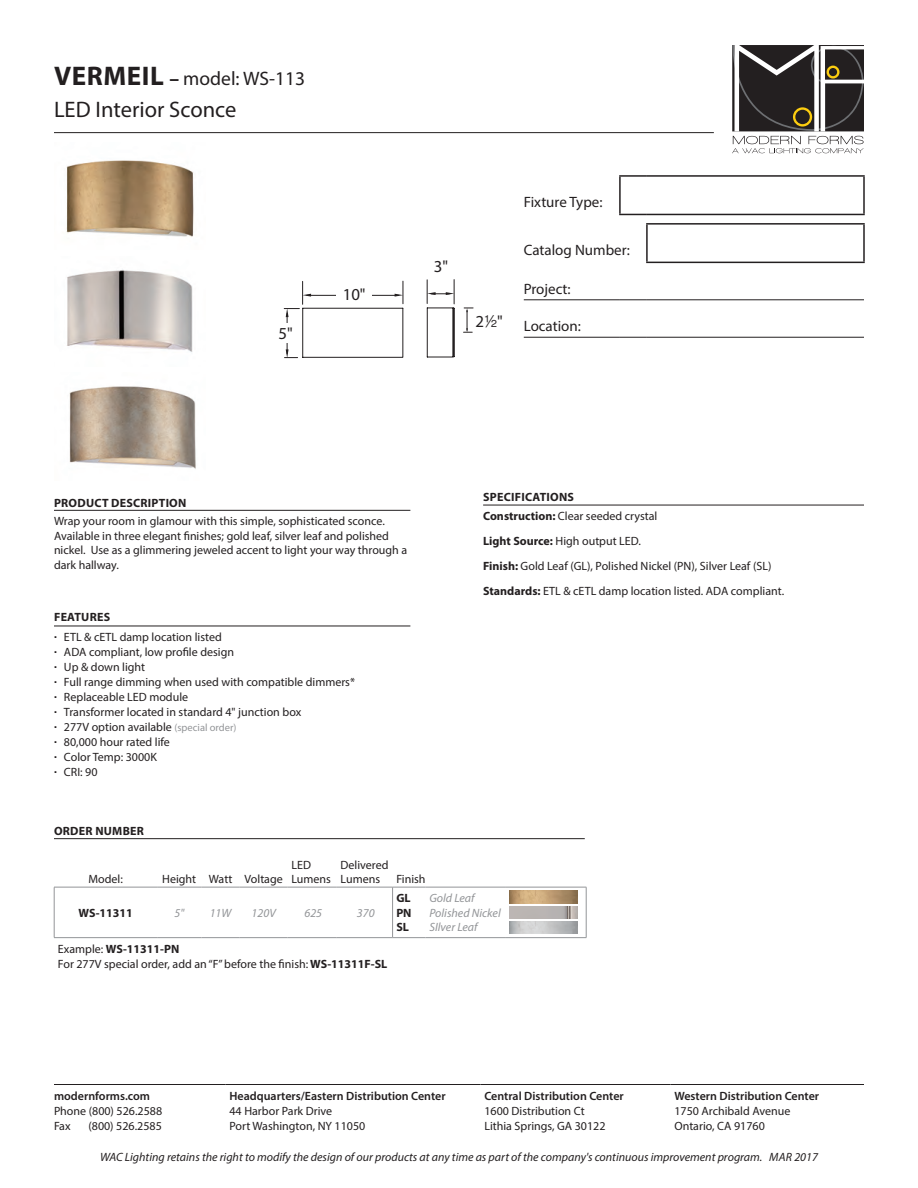
<style>
.page{position:relative;width:918px;height:1188px;background:#fff}
.page>*{position:absolute;margin:0;border:0;box-sizing:border-box;transform-origin:0 0}
.t1{font:22.5px "Myriad Pro";color:#231f20}
.t2{font:19.5px "Myriad Pro";color:#231f20}
.t3{font:16.8px "Myriad Pro";color:#231f20}
.t4{font:15px "Myriad Pro";color:#231f20}
.t5{font:12px/14.4px "Myriad Pro";color:#231f20}
.t6{font:italic 12px "Myriad Pro";color:#231f20}
.t7{font:600 12px "Myriad Pro";color:#231f20}
.t8{font:700 12px/14.4px "Myriad Pro";letter-spacing:.02em;color:#231f20}
.t9{font:italic 12px/14.4px "Myriad Pro";color:#939598}
.s1{font-weight:700;font-size:27px}
.s2{font-weight:700}
.s3{font-family:"Sans Fractions Plain"}
.s4{font-family:"Walkway";font-weight:600}
.s5{font-size:10.5px;color:#939598}
.s6{font-weight:400}
</style>
<div class="page">
<hr style="left:54px;top:132px;width:660px;height:1px;background:#231f20">
<hr style="left:524px;top:300px;width:96px;height:1px;background:#231f20">
<svg style="left:620px;top:300px;width:27px;height:1px"></svg>
<hr style="left:647px;top:300px;width:217px;height:1px;background:#231f20">
<hr style="left:524px;top:337px;width:96px;height:1px;background:#231f20">
<svg style="left:620px;top:337px;width:27px;height:1px"></svg>
<hr style="left:647px;top:337px;width:217px;height:1px;background:#231f20">
<hr style="left:646px;top:223px;width:219px;height:2px;background:#231f20">
<hr style="left:646px;top:225px;width:2px;height:37px;background:#231f20">
<hr style="left:863px;top:225px;width:2px;height:37px;background:#231f20">
<hr style="left:646px;top:262px;width:219px;height:1px;background:#231f20">
<hr style="left:619px;top:175px;width:28px;height:2px;background:#231f20">
<hr style="left:619px;top:177px;width:2px;height:37px;background:#231f20">
<hr style="left:647px;top:175px;width:218px;height:2px;background:#231f20">
<hr style="left:863px;top:177px;width:2px;height:37px;background:#231f20">
<svg style="left:619px;top:214px;width:28px;height:1px"></svg>
<hr style="left:647px;top:214px;width:218px;height:1px;background:#231f20">
<svg style="left:732px;top:45px;width:132px;height:108px"></svg>
<hr style="left:54px;top:1084px;width:172px;height:1px;background:#231f20">
<hr style="left:226px;top:1084px;width:255px;height:1px;background:#231f20">
<hr style="left:481px;top:1084px;width:190px;height:1px;background:#231f20">
<hr style="left:671px;top:1084px;width:193px;height:1px;background:#231f20">
<hr style="left:54px;top:626px;width:356px;height:1px;background:#231f20">
<hr style="left:54px;top:510px;width:356px;height:1px;background:#231f20">
<hr style="left:483px;top:505px;width:381px;height:1px;background:#231f20">
<hr style="left:54px;top:838px;width:531px;height:1px;background:#231f20">
<hr style="left:54px;top:887px;width:103px;height:1px;background:#939598">
<hr style="left:54px;top:887px;width:1px;height:50px;background:#939598">
<hr style="left:54px;top:937px;width:103px;height:1px;background:#939598">
<hr style="left:157px;top:887px;width:44px;height:1px;background:#939598">
<hr style="left:201px;top:887px;width:39px;height:1px;background:#939598">
<hr style="left:240px;top:887px;width:48px;height:1px;background:#939598">
<hr style="left:288px;top:887px;width:49px;height:1px;background:#939598">
<hr style="left:337px;top:887px;width:56px;height:1px;background:#939598">
<hr style="left:393px;top:887px;width:33px;height:1px;background:#939598">
<hr style="left:392px;top:887px;width:1px;height:50px;background:#939598">
<hr style="left:426px;top:887px;width:80px;height:1px;background:#939598">
<hr style="left:586px;top:887px;width:1px;height:50px;background:#939598">
<hr style="left:393px;top:937px;width:33px;height:1px;background:#939598">
<hr style="left:426px;top:937px;width:80px;height:1px;background:#939598">
<hr style="left:506px;top:937px;width:80px;height:1px;background:#939598">
<hr style="left:157px;top:937px;width:44px;height:1px;background:#939598">
<hr style="left:201px;top:937px;width:39px;height:1px;background:#939598">
<hr style="left:240px;top:937px;width:48px;height:1px;background:#939598">
<hr style="left:288px;top:937px;width:49px;height:1px;background:#939598">
<hr style="left:337px;top:937px;width:56px;height:1px;background:#939598">
<hr style="left:506px;top:887px;width:80px;height:1px;background:#939598">
<img style="left:510px;top:891px;width:68px;height:13px">
<img style="left:510px;top:906px;width:68px;height:13px">
<img style="left:510px;top:921px;width:68px;height:13px">
<img style="left:66px;top:160px;width:128px;height:77px">
<img style="left:67px;top:269px;width:126px;height:83px">
<img style="left:69px;top:386px;width:127px;height:83px">
<svg style="left:427px;top:280px;width:28px;height:78px"></svg>
<svg style="left:284px;top:281px;width:120px;height:77px"></svg>
<div style="left:274px;top:323px;width:23px;height:19px;background:#fff"></div>
<svg style="left:464px;top:308px;width:9px;height:25px"></svg>
<h2 class="t2" style="left:54px;top:67px;width:253px"><span class="s1">VERMEIL</span> <span class="s2">–</span> model: WS-113</h2>
<h1 class="t1" style="left:54px;top:95px;width:184px">LED Interior Sconce</h1>
<h3 class="t3" style="left:279px;top:323px;width:16px">5"</h3>
<h3 class="t3" style="left:343px;top:284px;width:24px">10"</h3>
<h3 class="t3" style="left:434px;top:256px;width:16px">3"</h3>
<h3 class="t3" style="left:476px;top:311px;width:29px">2<span class="s3">2</span>"</h3>
<p class="t4" style="left:524px;top:193px;width:80px">Fixture Type:</p>
<p class="t4" style="left:524px;top:241px;width:108px">Catalog Number:</p>
<p class="t4" style="left:524px;top:280px;width:48px">Project:</p>
<p class="t4" style="left:524px;top:317px;width:59px">Location:</p>
<p class="t8" style="left:54px;top:495px;width:134px">PRODUCT DESCRIPTION</p>
<p class="t5" style="left:54px;top:514px;width:355px">Wrap your room in glamour with this simple, sophisticated sconce.<br>Available in three elegant finishes; gold leaf, silver leaf and polished nickel. Use as a glimmering jeweled accent to light your way through a dark hallway.</p>
<p class="t8" style="left:54px;top:610px;width:58px">FEATURES</p>
<p class="t5" style="left:54px;top:630px;width:169px"><span class="s4">•</span> ETL &amp; cETL damp location listed</p>
<p class="t5" style="left:54px;top:645px;width:182px"><span class="s4">•</span> ADA compliant, low profile design</p>
<p class="t5" style="left:54px;top:660px;width:93px"><span class="s4">•</span> Up &amp; down light</p>
<p class="t5" style="left:54px;top:675px;width:303px"><span class="s4">•</span> Full range dimming when used with compatible dimmers*</p>
<p class="t5" style="left:54px;top:690px;width:136px"><span class="s4">•</span> Replaceable LED module</p>
<p class="t5" style="left:54px;top:705px;width:249px"><span class="s4">•</span> Transformer located in standard 4" junction box</p>
<p class="t5" style="left:54px;top:720px;width:184px"><span class="s4">•</span> 277V option available <span class="s5">(special order)</span></p>
<p class="t5" style="left:54px;top:735px;width:117px"><span class="s4">•</span> 80,000 hour rated life</p>
<p class="t5" style="left:54px;top:750px;width:104px"><span class="s4">•</span> Color Temp: 3000K</p>
<p class="t5" style="left:54px;top:765px;width:45px"><span class="s4">•</span> CRI: 90</p>
<p class="t8" style="left:54px;top:823px;width:91px">ORDER NUMBER</p>
<p class="t5" style="left:88px;top:872px;width:36px">Model:</p>
<p class="t5" style="left:162px;top:872px;width:122px">Height Watt Voltage</p>
<p class="t5" style="left:291px;top:858px;width:41px">LED<br>Lumens</p>
<p class="t5" style="left:341px;top:858px;width:49px">Delivered<br>Lumens</p>
<p class="t5" style="left:396px;top:872px;width:31px">Finish</p>
<p class="t8" style="left:483px;top:486px;width:176px;line-height:19.5px">SPECIFICATIONS<br>Construction: <span class="s6">Clear seeded crystal</span></p>
<p class="t5" style="left:483px;top:528px;width:303px;line-height:25px"><span class="s2">Light Source:</span> High output LED.<br><span class="s2">Finish:</span> Gold Leaf (GL), Polished Nickel (PN), Silver Leaf (SL)<br><span class="s2">Standards:</span> ETL &amp; cETL damp location listed. ADA compliant.</p>
<p class="t8" style="left:78px;top:905px;width:56px">WS-11311</p>
<p class="t9" style="left:175px;top:905px;width:11px">5"</p>
<p class="t9" style="left:210px;top:905px;width:23px">11W</p>
<p class="t9" style="left:252px;top:905px;width:26px">120V</p>
<p class="t9" style="left:304px;top:905px;width:19px">625</p>
<p class="t9" style="left:357px;top:905px;width:19px">370</p>
<p class="t5" style="left:58px;top:942px;width:331px">Example: <span class="s2">WS-11311-PN<br></span>For 277V special order, add an “F” before the finish: <span class="s2">WS-11311F-SL</span></p>
<p class="t8" style="left:396px;top:891px;width:17px;text-align:justify">GL PN SL</p>
<p class="t9" style="left:429px;top:891px;width:73px">Gold Leaf<br>Polished Nickel<br>SIlver Leaf</p>
<p class="t7" style="left:54px;top:1089px;width:98px">modernforms.com</p>
<p class="t5" style="left:54px;top:1104px;width:110px;line-height:15px">Phone (800) 526.2588<br>Fax</p>
<p class="t5" style="left:88px;top:1119px;width:75px">(800) 526.2585</p>
<p class="t7" style="left:230px;top:1089px;width:218px">Headquarters/Eastern Distribution Center</p>
<p class="t5" style="left:230px;top:1104px;width:137px;line-height:15px">44 Harbor Park Drive<br>Port Washington, NY 11050</p>
<p class="t7" style="left:484px;top:1089px;width:141px">Central Distribution Center</p>
<p class="t5" style="left:484px;top:1104px;width:123px;line-height:15px">1600 Distribution Ct<br>Lithia Springs, GA 30122</p>
<p class="t7" style="left:674px;top:1089px;width:146px">Western Distribution Center</p>
<p class="t5" style="left:674px;top:1104px;width:117px;line-height:15px">1750 Archibald Avenue<br>Ontario, CA 91760</p>
<p class="t6" style="left:100px;top:1149px;width:719px">WAC Lighting retains the right to modify the design of our products at any time as part of the company's continuous improvement program. Mar 2017</p>
</div>
